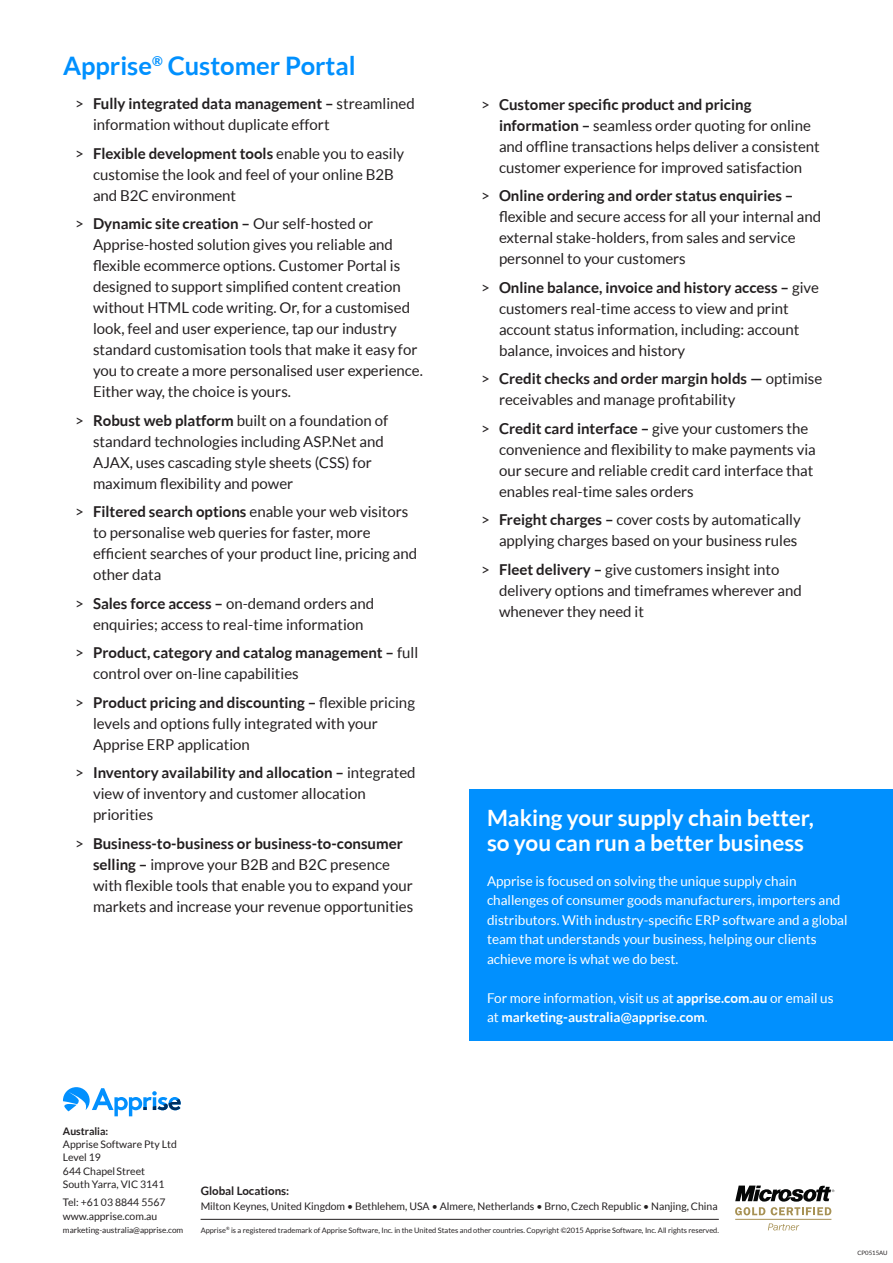
<style>
.page{position:relative;width:893px;height:1263px;background:#fff}
.page>*{position:absolute;margin:0;border:0;box-sizing:border-box;transform-origin:0 0}
.t1{font:700 25.5px "Lato";color:#0190fe}
.t2{font:700 22.5px/25.5px "Lato";color:#fff}
.black_bulltet_arrows{font:15px/21px "Lato";color:#231f20}
.black_bulltet_arrows-2{font:700 15px/21px "Lato";color:#231f20}
.t3{font:13.5px/19.5px "Lato";color:#fff}
.t4{font:700 13.5px/19.5px "Lato";color:#fff}
.t5{font:700 11.55px "Lato";color:#231f20}
.t6{font:10.5px/13.4px "Lato";color:#231f20}
.t7{font:700 10.5px "Lato";color:#231f20}
.t8{font:8.25px "Lato";color:#231f20}
.t9{font:7.5px "Lato";color:#231f20}
.t10{font:6px "Lato";color:#231f20}
.s1{font-weight:700}
.s2{font-weight:400}
</style>
<div class="page">
<div style="left:469px;top:790px;width:424px;height:251px;background:#0190fe"></div>
<svg style="left:63px;top:1087px;width:118px;height:29px"></svg>
<svg style="left:768px;top:1223px;width:31px;height:7px"></svg>
<hr style="left:735px;top:1219px;width:96px;height:1px;background:#a79154">
<svg style="left:735px;top:1185px;width:99px;height:30px"></svg>
<hr style="left:201px;top:1219px;width:518px;height:1px;background:#231f20">
<p class="t1" style="left:63px;top:51px;width:294px">Apprise<sup>®</sup> Customer Portal</p>
<p class="black_bulltet_arrows" style="left:93px;top:93px;width:323px;text-indent:-18px">&gt; <span class="s1">Fully integrated data management –</span> streamlined information without duplicate effort</p>
<p class="black_bulltet_arrows" style="left:93px;top:143px;width:313px;text-indent:-18px">&gt; <span class="s1">Flexible development tools</span> enable you to easily customise the look and feel of your online B2B and B2C environment</p>
<p class="black_bulltet_arrows" style="left:93px;top:213px;width:331px;text-indent:-18px">&gt; <span class="s1">Dynamic site creation –</span> Our self-hosted or Apprise-hosted solution gives you reliable and flexible ecommerce options. Customer Portal is designed to support simplified content creation without HTML code writing. Or, for a customised look, feel and user experience, tap our industry standard customisation tools that make it easy for you to create a more personalised user experience.<br>Either way, the choice is yours.</p>
<p class="black_bulltet_arrows" style="left:93px;top:410px;width:297px;text-indent:-18px">&gt; <span class="s1">Robust web platform</span> built on a foundation of standard technologies including ASP.Net and AJAX, uses cascading style sheets (CSS) for maximum flexibility and power</p>
<p class="black_bulltet_arrows" style="left:93px;top:501px;width:326px;text-indent:-18px">&gt; <span class="s1">Filtered search options</span> enable your web visitors to personalise web queries for faster, more efficient searches of your product line, pricing and other data</p>
<p class="black_bulltet_arrows" style="left:75px;top:593px;width:301px;text-align:center">&gt; <span class="s1">Sales force access –</span> on-demand orders and enquiries; access to real-time information</p>
<p class="black_bulltet_arrows-2" style="left:93px;top:642px;width:327px;text-indent:-18px"><span class="s2">&gt;</span> Product, category and catalog management – <span class="s2">full control over on-line capabilities</span></p>
<p class="black_bulltet_arrows" style="left:93px;top:692px;width:323px;text-indent:-18px">&gt; <span class="s1">Product pricing and discounting –</span> flexible pricing levels and options fully integrated with your<br>Apprise ERP application</p>
<p class="black_bulltet_arrows" style="left:93px;top:762px;width:324px;text-indent:-18px">&gt; <span class="s1">Inventory availability and allocation –</span> integrated view of inventory and customer allocation priorities</p>
<p class="black_bulltet_arrows" style="left:93px;top:833px;width:322px;text-indent:-18px">&gt; <span class="s1">Business-to-business or business-to-consumer selling –</span> improve your B2B and B2C presence with flexible tools that enable you to expand your markets and increase your revenue opportunities</p>
<p class="black_bulltet_arrows" style="left:499px;top:94px;width:322px;text-indent:-18px">&gt; <span class="s1">Customer specific product and pricing information –</span> seamless order quoting for online and offline transactions helps deliver a consistent customer experience for improved satisfaction</p>
<p class="black_bulltet_arrows" style="left:499px;top:185px;width:324px;text-indent:-18px">&gt; <span class="s1">Online ordering and order status enquiries – </span>flexible and secure access for all your internal and external stake-holders, from sales and service personnel to your customers</p>
<p class="black_bulltet_arrows" style="left:499px;top:277px;width:321px;text-indent:-18px">&gt; <span class="s1">Online balance, invoice and history access –</span> give customers real-time access to view and print account status information, including: account balance, invoices and history</p>
<p class="black_bulltet_arrows" style="left:499px;top:368px;width:325px;text-indent:-18px">&gt; <span class="s1">Credit checks and order margin holds —</span> optimise receivables and manage profitability</p>
<p class="black_bulltet_arrows" style="left:499px;top:418px;width:318px;text-indent:-18px">&gt; <span class="s1">Credit card interface –</span> give your customers the convenience and flexibility to make payments via our secure and reliable credit card interface that enables real-time sales orders</p>
<p class="black_bulltet_arrows" style="left:481px;top:509px;width:321px;text-align:right">&gt; <span class="s1">Freight charges –</span> cover costs by automatically applying charges based on your business rules</p>
<p class="black_bulltet_arrows" style="left:499px;top:559px;width:304px;text-indent:-18px">&gt; <span class="s1">Fleet delivery –</span> give customers insight into delivery options and timeframes wherever and whenever they need it</p>
<p class="t2" style="left:487px;top:805px;width:328px">Making your supply chain better, so you can run a better business</p>
<p class="t3" style="left:487px;top:871px;width:362px">Apprise is focused on solving the unique supply chain challenges of consumer goods manufacturers, importers and distributors. With industry-specific ERP software and a global team that understands your business, helping our clients achieve more is what we do best.</p>
<p class="t4" style="left:487px;top:988px;width:348px"><span class="s2">For more information, visit us at</span> apprise.com.au <span class="s2">or email us at</span> marketing-australia@apprise.com<span class="s2">.</span></p>
<p class="t7" style="left:63px;top:1125px;width:47px">Australia:</p>
<p class="t6" style="left:63px;top:1137px;width:115px">Apprise Software Pty Ltd<br>Level 19<br>644 Chapel Street<br>South Yarra, VIC 3141</p>
<p class="t6" style="left:63px;top:1196px;width:104px">Tel: +61 03 8844 5567 www.apprise.com.au</p>
<p class="t8" style="left:63px;top:1225px;width:122px">marketing-australia@apprise.com</p>
<p class="t5" style="left:201px;top:1184px;width:90px">Global Locations:</p>
<p class="t6" style="left:201px;top:1200px;width:518px">Milton Keynes, United Kingdom • Bethlehem, USA • Almere, Netherlands • Brno, Czech Republic • Nanjing, China</p>
<p class="t9" style="left:201px;top:1226px;width:520px">Apprise<sup>®</sup> is a registered trademark of Apprise Software, Inc. in the United States and other countries. Copyright ©2015 Apprise Software, Inc. All rights reserved.</p>
<p class="t10" style="left:857px;top:1249px;width:31px">CP0515AU</p>
</div>
